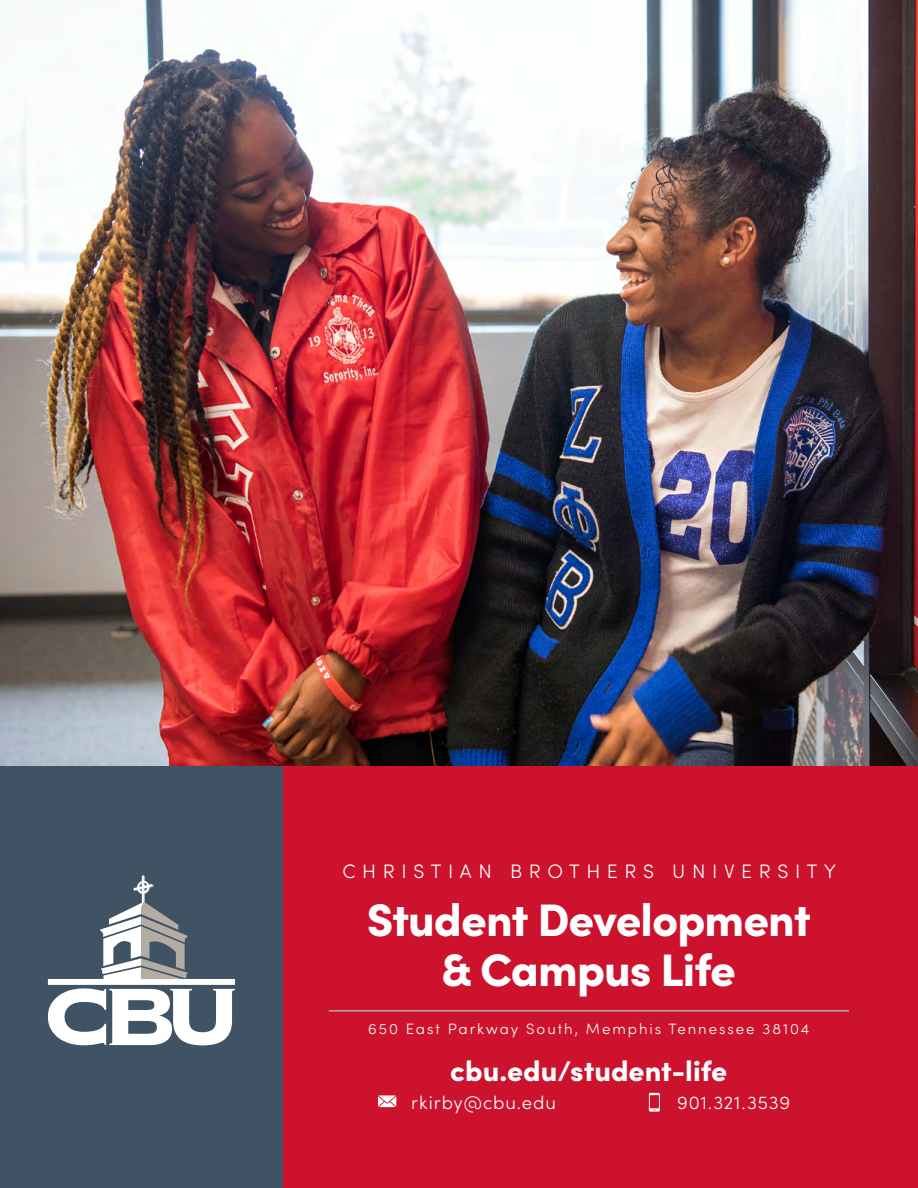
<style>
.page{position:relative;width:918px;height:1188px;background:#fff}
.page>*{position:absolute;margin:0;border:0;box-sizing:border-box;transform-origin:0 0}
.t1{font:900 45.6px/49.9px "Sofia Pro";letter-spacing:-.02em;color:#fff;text-align:center}
.t2{font:900 28.5px "Sofia Pro";color:#fff}
.t3{font:300 19.5px "Sofia Pro";letter-spacing:.34em;color:#fff}
.t4{font:300 18.45px "Sofia Pro";letter-spacing:.05em;color:#fff}
.t5{font:300 15px "Sofia Pro";letter-spacing:.13em;color:#fff}
</style>
<div class="page">
<div style="left:240px;top:759px;width:678px;height:429px;background:#cd122d"></div>
<div style="left:0;top:759px;width:283px;height:429px;background:#3f5364"></div>
<img style="left:0;top:0;width:918px;height:766px">
<hr style="left:329px;top:1010px;width:520px;height:2px;background:#b3aca5">
<svg style="left:649px;top:1093px;width:11px;height:19px"></svg>
<svg style="left:378px;top:1095px;width:18px;height:12px"></svg>
<svg style="left:48px;top:875px;width:187px;height:170px"></svg>
<h3 class="t3" style="left:342px;top:857px;width:495px">CHRISTIAN BROTHERS UNIVERSITY</h3>
<h1 class="t1" style="left:367px;top:891px;width:446px">Student Development &amp; Campus Life</h1>
<p class="t5" style="left:368px;top:1018px;width:442px">650 East Parkway South, Memphis Tennessee 38104</p>
<h2 class="t2" style="left:450px;top:1048px;width:278px">cbu.edu/student-life</h2>
<p class="t4" style="left:411px;top:1089px;width:146px">rkirby@cbu.edu</p>
<p class="t4" style="left:677px;top:1089px;width:115px">901.321.3539</p>
</div>
